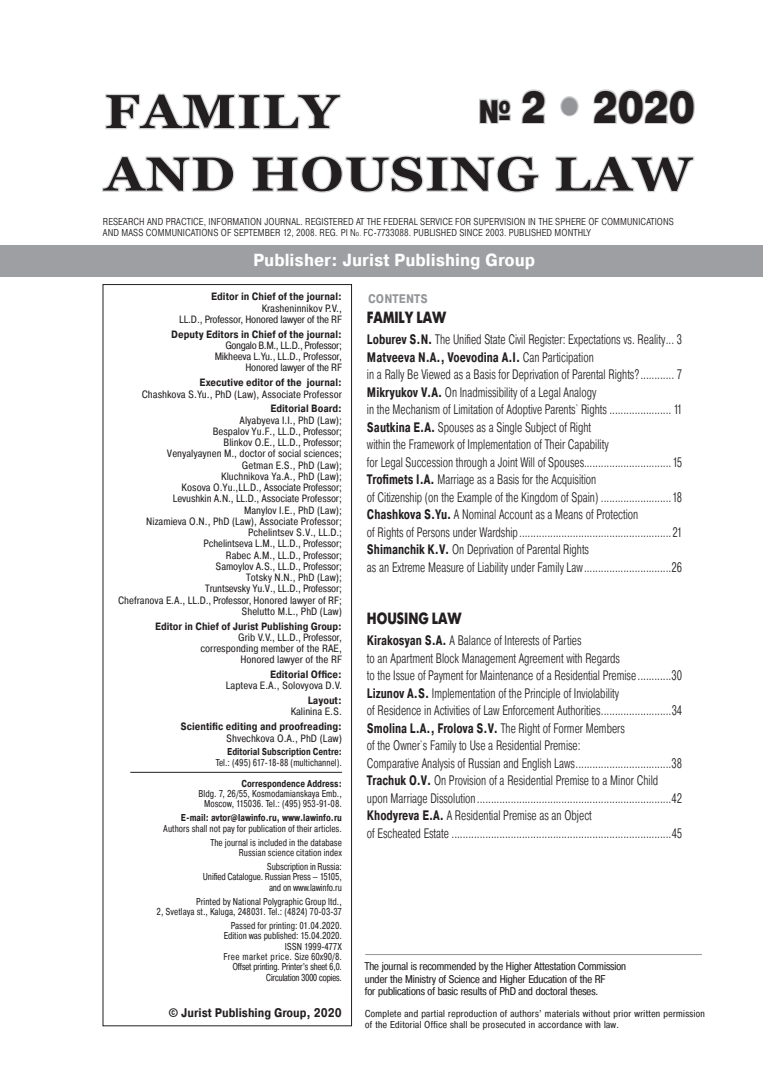
<style>
.page{position:relative;width:780px;height:1088px;background:#fff}
.page>*{position:absolute;margin:0;border:0;box-sizing:border-box;transform-origin:0 0}
.t1{font:700 47.5px/62.5px "Georgia";letter-spacing:.03em;color:#231f20;scale:1.1 1}
.t2{font:900 45px "Pragmatica Cond";color:#231f20;scale:.9 1}
.t3{font:700 17.5px "Pragmatica Cond";color:#fff;scale:1.1 1}
.t4{font:700 16.25px "Futuris C";color:#231f20;scale:.8 1}
.t5{font:300 13.75px/17.5px "Pragmatica Cond";color:#231f20;scale:.85 1}
.t6{font:700 12.5px "Pragmatica Cond";color:#231f20}
.ТЕКСТ{font:700 12.5px "Pragmatica Cond";letter-spacing:.01em;color:#939598}
.t7{font:11.25px/12.5px "Pragmatica Cond C";color:#231f20}
.t8{font:10.62px/11.2px "Pragmatica Cond";color:#231f20;text-align:right}
.t9{font:700 10.62px "Pragmatica Cond";color:#231f20}
.t10{font:10.62px/11.2px "Pragmatica Cond";letter-spacing:-.02em;color:#231f20;text-align:right}
.t11{font:10px/10.4px "Pragmatica Cond";color:#231f20;text-align:right;scale:.9 1}
.t12{font:300 10px/11.2px "Pragmatica Cond";letter-spacing:.01em;color:#231f20}
.t13{font:10px/11.2px "Pragmatica Cond C";letter-spacing:.04em;color:#231f20}
.t14{font:700 10px "Pragmatica Cond";color:#231f20;scale:.9 1}
.t15{font:10px/10.4px "Pragmatica Cond";letter-spacing:-.02em;color:#231f20;text-align:right;scale:.9 1}
.t16{font:10px/10.4px "Pragmatica Cond C";color:#231f20;text-align:right;scale:.9 1}
.s1{font-size:32.5px}
.s2{color:#939598}
.s3{font-size:7.5px}
.s4{font-weight:700}
</style>
<div class="page">
<svg style="left:105px;top:93px;width:236px;height:37px"></svg>
<svg style="left:102px;top:156px;width:133px;height:36px"></svg>
<svg style="left:252px;top:155px;width:288px;height:38px"></svg>
<svg style="left:555px;top:156px;width:140px;height:36px"></svg>
<svg style="left:479px;top:98px;width:32px;height:26px"></svg>
<svg style="left:521px;top:89px;width:25px;height:35px"></svg>
<div style="left:560px;top:96px;width:18px;height:20px;border:2px solid #d1d2d4;border-radius:50%"></div>
<svg style="left:593px;top:89px;width:102px;height:36px"></svg>
<hr style="left:365px;top:954px;width:337px;height:1px;background:#939598">
<div style="left:0;top:245px;width:762px;height:31px;background:#9d9fa2"></div>
<hr style="left:130px;top:772px;width:212px;height:1px;background:#231f20">
<h2 class="t2" style="left:478px;top:78px;width:242px"><span class="s1">№</span> 2 <span class="s2">•</span> 2020</h2>
<h1 class="t1" style="left:105px;top:80px;width:535px">FAMILY<br>AND HOUSING LAW</h1>
<p class="t12" style="left:103px;top:216px;width:572px">RESEARCH AND PRACTICE, INFORMATION JOURNAL. REGISTERED AT THE FEDERAL SERVICE FOR SUPERVISION IN THE SPHERE OF COMMUNICATIONS<br>AND MASS COMMUNICATIONS OF SEPTEMBER 12, 2008. REG. PI N<span class="s3">o.</span> FC-7733088. РUBLISHED SINCE 2003. PUBLISHED MONTHLY</p>
<p class="t3" style="left:253px;top:249px;width:258px">Publisher: Jurist Publishing Group</p>
<p class="t9" style="left:211px;top:290px;width:132px">Editor in Chief of the journal:</p>
<p class="t10" style="left:179px;top:302px;width:164px">Krasheninnikov P.V.,<br>LL.D., Professor, Honored lawyer of the RF</p>
<p class="t9" style="left:171px;top:327px;width:172px">Deputy Editors in Chief of the journal:</p>
<p class="t10" style="left:215px;top:340px;width:129px">Gongalo B.М., LL.D., Professor;<br>Mikheeva L.Yu., LL.D., Professor,<br>Honored lawyer of the RF</p>
<p class="t9" style="left:199px;top:376px;width:144px">Executive editor of the journal:</p>
<p class="t8" style="left:142px;top:388px;width:202px">Сhashkova S.Yu., PhD (Law), Associate Professor</p>
<p class="t9" style="left:270px;top:402px;width:73px">Editorial Board:</p>
<p class="t8" style="left:118px;top:414px;width:225px">Alyabyeva I.I., PhD (Law);<br>Bespalov Yu.F., LL.D., Professor;<br>Blinkov O.E., LL.D., Professor;<br>Venyalyaynen M., doctor of social sciences;<br>Getman E.S., PhD (Law);<br>Kluchnikova Ya.A., PhD (Law);<br>Kosova O.Yu.,LL.D., Associate Professor;<br>Levushkin A.N., LL.D., Associate Professor;<br>Manylov I.E., PhD (Law);<br>Nizamieva O.N., PhD (Law), Associate Professor; Pchelintsev S.V., LL.D.;<br>Pchelintseva L.M., LL.D., Professor;<br>Rabec A.M., LL.D., Professor;<br>Samoylov A.S., LL.D., Professor;<br>Totsky N.N., PhD (Law);<br>Truntsevsky Yu.V., LL.D., Professor;<br>Chefranova E.A., LL.D., Professor, Нonored lawyer of RF; Shelutto M.L., PhD (Law)</p>
<p class="t9" style="left:155px;top:619px;width:188px">Editor in Chief of Jurist Publishing Group:</p>
<p class="t8" style="left:200px;top:631px;width:143px">Grib V.V., LL.D., Professor, corresponding member of the RAЕ,<br>Honored lawyer of the RF</p>
<p class="t9" style="left:270px;top:668px;width:73px">Editorial Office:</p>
<p class="t8" style="left:226px;top:680px;width:118px">Lapteva E.A., Solovyova D.V.</p>
<p class="t9" style="left:308px;top:694px;width:36px">Layout:</p>
<p class="t8" style="left:291px;top:706px;width:53px">Kalinina Е.S.</p>
<p class="t9" style="left:180px;top:720px;width:163px">Scientific editing and proofreading:</p>
<p class="t8" style="left:226px;top:732px;width:117px">Shvechkova О.А., PhD (Law)</p>
<p class="t14" style="left:227px;top:746px;width:129px">Editorial Subscription Centre:</p>
<p class="t11" style="left:216px;top:757px;width:142px">Tel.: (495) 617-18-88 (multichannel).</p>
<p class="t14" style="left:241px;top:777px;width:113px">Correspondence Address:</p>
<p class="t11" style="left:198px;top:788px;width:161px;text-align:center">Bldg. 7, 26/55, Kosmodamianskaya Emb.,<br>Moscow, 115036. Tel.: (495) 953-91-08.</p>
<p class="t14" style="left:181px;top:812px;width:180px">E-mail: avtor@lawinfo.ru, www.lawinfo.ru</p>
<p class="t11" style="left:163px;top:821px;width:200px;line-height:13.9px">Authors shall not pay for publication of their articles.<br>The journal is included in the database</p>
<p class="t11" style="left:239px;top:845px;width:116px;line-height:13.9px">Russian science citation index<br>Subscription in Russia:</p>
<p class="t15" style="left:203px;top:871px;width:156px">Unified Catalogue. Russian Press — 15105, and on www.lawinfo.ru</p>
<p class="t11" style="left:157px;top:896px;width:207px">Printed by National Polygraphic Group ltd.,<br>2, Svetlaya st., Kaluga, 248031. Tel.: (4824) 70-03-37</p>
<p class="t11" style="left:223px;top:920px;width:133px">Passed for printing: 01.04.2020.<br>Edition was published: 15.04.2020.<br>ISSN 1999-477Х<br>Free market price. Size 60х90/8.</p>
<p class="t16" style="left:233px;top:962px;width:123px">Offset printing. Printer’s sheet 6,0.<br>Circulation 3000 copies.</p>
<p class="t6" style="left:168px;top:1005px;width:175px">© Jurist Publishing Group, 2020</p>
<p class="ТЕКСТ" style="left:368px;top:291px;width:61px">СONTЕNTS</p>
<p class="t4" style="left:367px;top:308px;width:101px">FAMILY LAW</p>
<p class="t5" style="left:367px;top:331px;width:372px"><span class="s4">Loburev S.N.</span> The Unified State Civil Register: Expectations vs. Reality... 3<br><span class="s4">Matveeva N.A., Voevodina A.I.</span> Can Participation<br>in a Rally Be Viewed as a Basis for Deprivation of Parental Rights?............ 7<br><span class="s4">Mikryukov V.A.</span> On Inadmissibility of a Legal Analogy<br>in the Mechanism of Limitation of Adoptive Parents` Rights ...................... 11<br><span class="s4">Sautkina E.A.</span> Spouses as a Single Subject of Right<br>within the Framework of Implementation of Their Capability<br>for Legal Succession through a Joint Will of Spouses...............................15<br><span class="s4">Trofimets I.A.</span> Marriage as a Basis for the Acquisition<br>of Citizenship (on the Example of the Kingdom of Spain) .........................18<br><span class="s4">Chashkova S.Yu.</span> A Nominal Account as a Means of Protection<br>of Rights of Persons under Wardship......................................................21<br><span class="s4">Shimanchik K.V.</span> On Deprivation of Parental Rights<br>as an Extreme Measure of Liability under Family Law...............................26</p>
<p class="t4" style="left:367px;top:610px;width:120px">HOUSING LAW</p>
<p class="t5" style="left:367px;top:632px;width:372px"><span class="s4">Kirakosyan S.A.</span> A Balance of Interests of Parties<br>to an Apartment Block Management Agreement with Regards<br>to the Issue of Payment for Maintenance of a Residential Premise ............30<br><span class="s4">Lizunov A.S.</span> Implementation of the Principle of Inviolability<br>of Residence in Activities of Law Enforcement Authorities.........................34<br><span class="s4">Smolina L.A., Frolova S.V.</span> The Right of Former Members<br>of the Owner`s Family to Use a Residential Premise:<br>Comparative Analysis of Russian and English Laws..................................38<br><span class="s4">Trachuk O.V.</span> On Provision of a Residential Premise to a Minor Child upon Marriage Dissolution.....................................................................42<br><span class="s4">Khodyreva E.A.</span> A Residential Premise as an Object<br>of Escheated Estate ..............................................................................45</p>
<p class="t7" style="left:365px;top:960px;width:263px">The journal is recommended by the Higher Attestation Commission under the Ministry of Science and Higher Education of the RF<br>for publications of basic results of PhD and doctoral theses.</p>
<p class="t13" style="left:365px;top:1008px;width:341px">Complete and partial reproduction of authors’ materials without prior written permission of the Editorial Office shall be prosecuted in accordance with law.</p>
</div>
